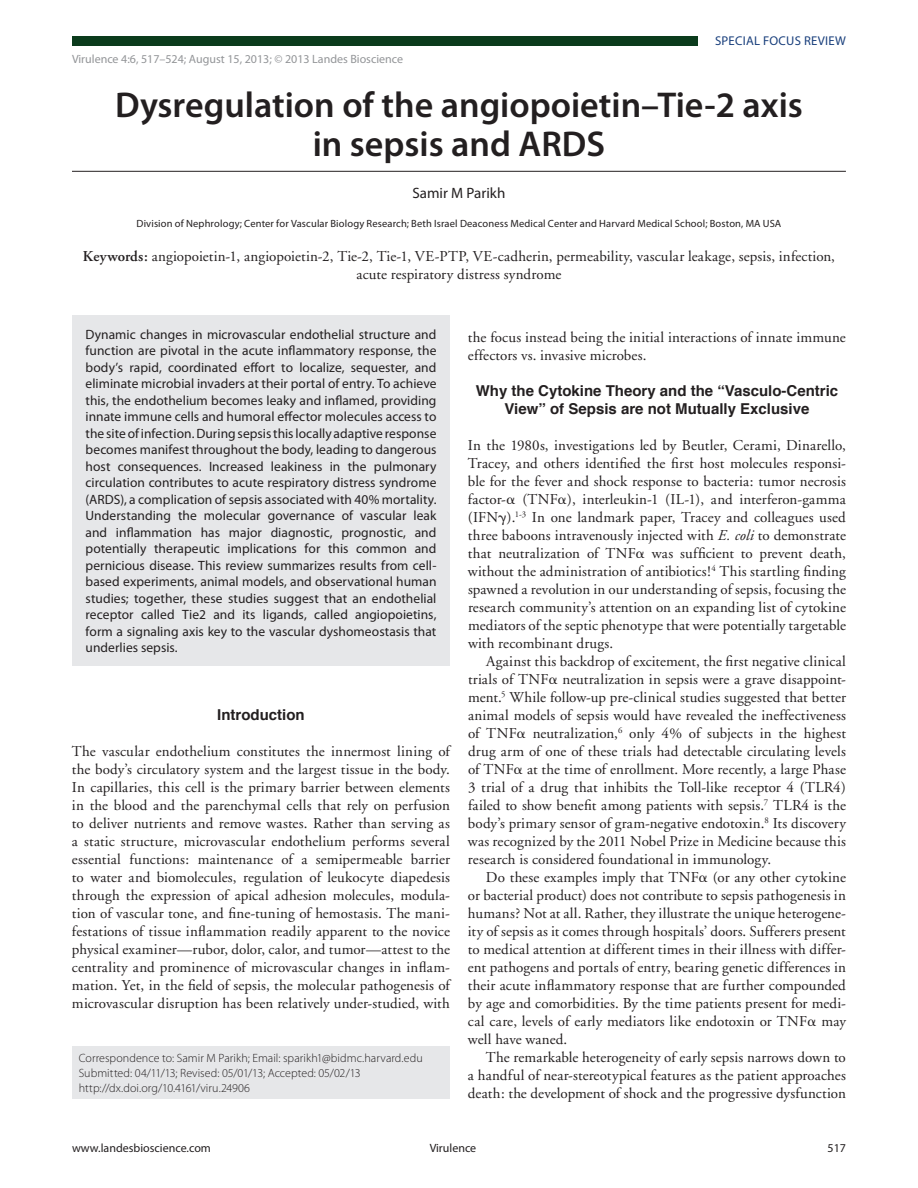
<style>
.page{position:relative;width:918px;height:1188px;background:#fff}
.page>*{position:absolute;margin:0;border:0;box-sizing:border-box;transform-origin:0 0}
.t1{font:600 36px/39px "Myriad Pro";color:#231f20;text-align:center}
.t2{font:15px/18px "Adobe Garamond";letter-spacing:.01em;color:#231f20;text-align:justify}
.t3{font:700 15px/18px "Helvetica";color:#231f20;text-align:center}
.t4{font:15px "Myriad Pro";color:#231f20}
.t5{font:13.5px/16.5px "Myriad Pro";letter-spacing:.005em;color:#231f20;text-align:justify}
.t6{font:12.75px "Myriad Pro";letter-spacing:.02em;color:#193f7c}
.t7{font:300 12px/15px "Myriad Pro";color:#231f20}
.t8{font:12px "Myriad Pro";color:#939598}
.t9{font:12px "Myriad Pro";color:#231f20}
.t10{font:10.5px "Myriad Pro";letter-spacing:.015em;color:#231f20}
.s1{font-weight:600}
.s2{font-family:"Universal Std Greekw Math Pi"}
.s3{font-style:italic}
</style>
<div class="page">
<div style="left:72px;top:36px;width:626px;height:10px;background:#0b3b1c"></div>
<div style="left:72px;top:1046px;width:378px;height:53px;background:#e6e7e9"></div>
<div style="left:72px;top:315px;width:378px;height:351px;background:#e6e7e9"></div>
<hr style="left:72px;top:171px;width:774px;height:1px;background:#231f20">
<p class="t8" style="left:72px;top:52px;width:333px">Virulence 4:6, 517–524; August 15, 2013; © 2013 Landes Bioscience</p>
<p class="t6" style="left:715px;top:32px;width:132px">Special Focus Review</p>
<h1 class="t1" style="left:115px;top:85px;width:689px">Dysregulation of the angiopoietin–Tie-2 axis in sepsis and ARDS</h1>
<p class="t4" style="left:413px;top:184px;width:94px">Samir M Parikh</p>
<p class="t10" style="left:137px;top:217px;width:646px">Division of Nephrology; Center for Vascular Biology Research; Beth Israel Deaconess Medical Center and Harvard Medical School; Boston, MA USA</p>
<p class="t2" style="left:83px;top:248px;width:754px;text-align:center"><span class="s1">Keywords:</span> angiopoietin-1, angiopoietin-2, Tie-2, Tie-1, VE-PTP, VE-cadherin, permeability, vascular leakage, sepsis, infection, acute respiratory distress syndrome</p>
<p class="t5" style="left:86px;top:326px;width:353px">Dynamic changes in microvascular endothelial structure and function are pivotal in the acute inflammatory response, the body’s rapid, coordinated effort to localize, sequester, and eliminate microbial invaders at their portal of entry. To achieve this, the endothelium becomes leaky and inflamed, providing innate immune cells and humoral effector molecules access to the site of infection. During sepsis this locally adaptive response becomes manifest throughout the body, leading to dangerous host consequences. Increased leakiness in the pulmonary circulation contributes to acute respiratory distress syndrome (ARDS), a complication of sepsis associated with 40% mortality.<br>Understanding the molecular governance of vascular leak and inflammation has major diagnostic, prognostic, and potentially therapeutic implications for this common and pernicious disease. This review summarizes results from cell&shy;based experiments, animal models, and observational human studies; together, these studies suggest that an endothelial receptor called Tie2 and its ligands, called angiopoietins, form a signaling axis key to the vascular dyshomeostasis that underlies sepsis.</p>
<p class="t3" style="left:217px;top:706px;width:89px">Introduction</p>
<p class="t2" style="left:72px;top:743px;width:380px">The vascular endothelium constitutes the innermost lining of the body’s circulatory system and the largest tissue in the body.<br>In capillaries, this cell is the primary barrier between elements in the blood and the parenchymal cells that rely on perfusion to deliver nutrients and remove wastes. Rather than serving as a static structure, microvascular endothelium performs several essential functions: maintenance of a semipermeable barrier to water and biomolecules, regulation of leukocyte diapedesis through the expression of apical adhesion molecules, modula&shy;tion of vascular tone, and fine-tuning of hemostasis. The mani&shy;festations of tissue inflammation readily apparent to the novice physical examiner—rubor, dolor, calor, and tumor—attest to the centrality and prominence of microvascular changes in inflam&shy;mation. Yet, in the field of sepsis, the molecular pathogenesis of microvascular disruption has been relatively under-studied, with</p>
<p class="t7" style="left:79px;top:1050px;width:345px">Correspondence to: Samir M Parikh; Email: sparikh1@bidmc.harvard.edu<br>Submitted: 04/11/13; Revised: 05/01/13; Accepted: 05/02/13 http://dx.doi.org/10.4161/viru.24906</p>
<p class="t2" style="left:468px;top:329px;width:379px">the focus instead being the initial interactions of innate immune effectors vs. invasive microbes.</p>
<p class="t3" style="left:476px;top:382px;width:364px">Why the Cytokine Theory and the “Vasculo-Centric<br>View” of Sepsis are not Mutually Exclusive</p>
<p class="t2" style="left:468px;top:437px;width:380px">In the 1980s, investigations led by Beutler, Cerami, Dinarello, Tracey, and others identified the first host molecules responsi&shy;ble for the fever and shock response to bacteria: tumor necrosis factor-<span class="s2">α</span> (TNF<span class="s2">α</span>), interleukin-1 (IL-1), and interferon-gamma (IFN<span class="s2">γ</span>).<sup>1-3</sup> In one landmark paper, Tracey and colleagues used three baboons intravenously injected with <span class="s3">E. coli</span> to demonstrate that neutralization of TNF<span class="s2">α</span> was sufficient to prevent death, without the administration of antibiotics!<sup>4</sup> This startling finding spawned a revolution in our understanding of sepsis, focusing the research community’s attention on an expanding list of cytokine mediators of the septic phenotype that were potentially targetable with recombinant drugs.</p>
<p class="t2" style="left:468px;top:653px;width:380px;text-indent:18px">Against this backdrop of excitement, the first negative clinical trials of TNF<span class="s2">α</span> neutralization in sepsis were a grave disappoint&shy;ment.<sup>5</sup> While follow-up pre-clinical studies suggested that better animal models of sepsis would have revealed the ineffectiveness of TNF<span class="s2">α</span> neutralization,<sup>6</sup> only 4% of subjects in the highest drug arm of one of these trials had detectable circulating levels of TNF<span class="s2">α</span> at the time of enrollment. More recently, a large Phase 3 trial of a drug that inhibits the Toll-like receptor 4 (TLR4) failed to show benefit among patients with sepsis.<sup>7</sup> TLR4 is the body’s primary sensor of gram-negative endotoxin.<sup>8</sup> Its discovery was recognized by the 2011 Nobel Prize in Medicine because this research is considered foundational in immunology.</p>
<p class="t2" style="left:468px;top:869px;width:379px;text-indent:18px">Do these examples imply that TNF<span class="s2">α</span> (or any other cytokine or bacterial product) does not contribute to sepsis pathogenesis in humans? Not at all. Rather, they illustrate the unique heterogene&shy;ity of sepsis as it comes through hospitals’ doors. Sufferers present to medical attention at different times in their illness with differ&shy;ent pathogens and portals of entry, bearing genetic differences in their acute inflammatory response that are further compounded by age and comorbidities. By the time patients present for medi&shy;cal care, levels of early mediators like endotoxin or TNF<span class="s2">α</span> may well have waned.</p>
<p class="t2" style="left:468px;top:1049px;width:379px;text-indent:18px">The remarkable heterogeneity of early sepsis narrows down to a handful of near-stereotypical features as the patient approaches death: the development of shock and the progressive dysfunction</p>
<p class="t9" style="left:72px;top:1141px;width:140px">www.landesbioscience.com</p>
<p class="t9" style="left:430px;top:1141px;width:48px">Virulence</p>
<p class="t9" style="left:828px;top:1141px;width:20px">517</p>
</div>
